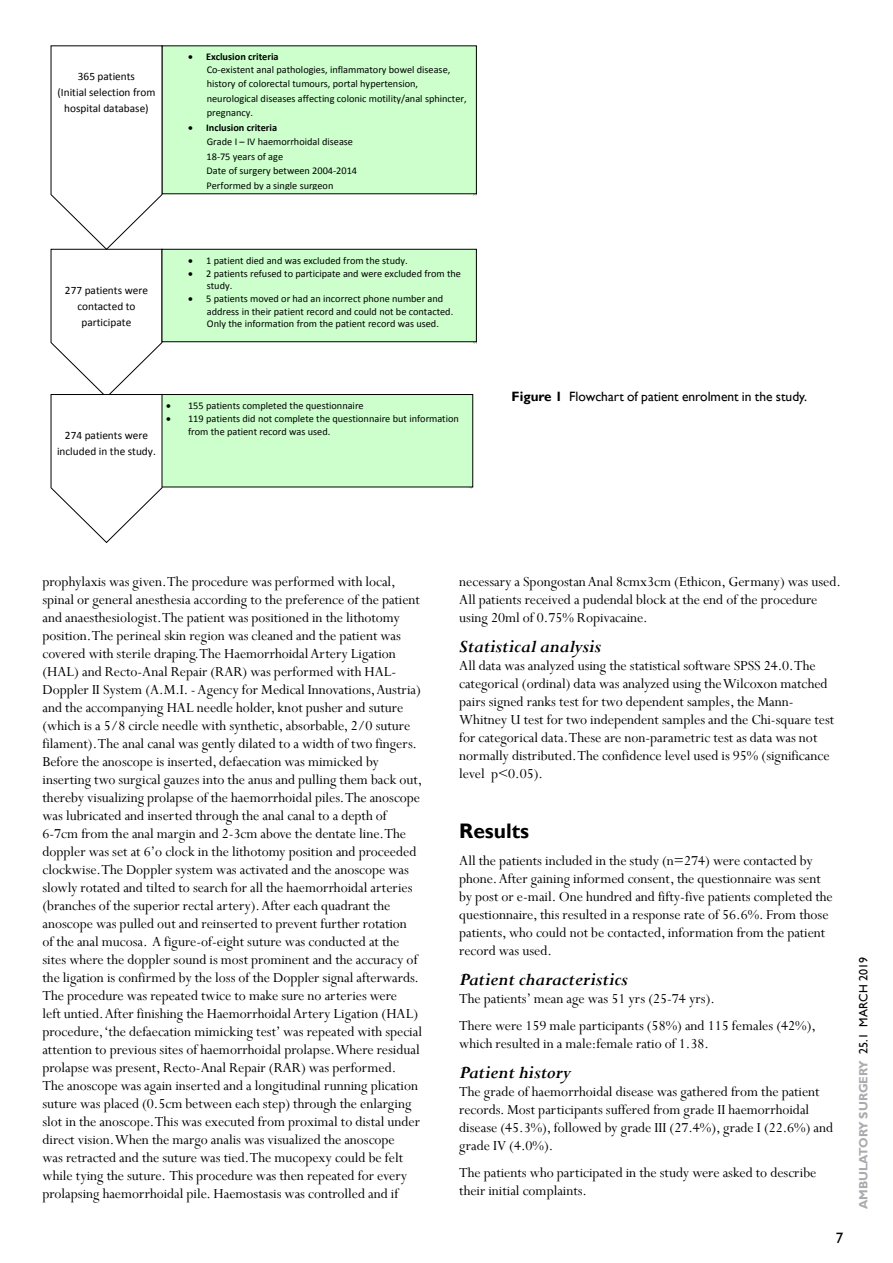
<style>
.page{position:relative;width:893px;height:1263px;background:#fff}
.page>*{position:absolute;margin:0;border:0;box-sizing:border-box;transform-origin:0 0}
.t1{font:700 21px "Gill Sans";color:#000}
.t2{font:italic 700 19.5px "Perpetua";color:#000}
.t3{font:15.3px/18px "Perpetua";color:#000}
.t4{font:15px "Gill Sans";color:#000}
.t5{font:13.5px "Gill Sans";color:#000}
.t6{font:700 12px "Gill Sans";color:#a9abae}
.t7{font:11.25px/15.9px "Calibri";color:#000;text-align:center}
.t8{font:10.35px/14.4px "Calibri";color:#000}
.s1{font-weight:700}
.s2{font-weight:400;color:#000}
</style>
<div class="page">
<div style="left:162px;top:46px;width:314px;height:148px;background:#cfc"></div>
<div style="left:162px;top:249px;width:314px;height:93px;background:#cfc"></div>
<div style="left:162px;top:249px;width:315px;height:93px;border:1px solid #000"></div>
<img style="left:163px;top:487px;width:307px;height:1px">
<div style="left:158px;top:394px;width:315px;height:93px;background:#cfc"></div>
<div style="left:158px;top:394px;width:315px;height:93px;border:1px solid #000"></div>
<svg style="left:50px;top:45px;width:113px;height:498px"></svg>
<p class="t7" style="left:57px;top:69px;width:99px">365 patients<br>(Initial selection from hospital database)</p>
<p class="t7" style="left:65px;top:282px;width:85px">277 patients were contacted to participate</p>
<p class="t8" style="left:207px;top:51px;width:245px;line-height:12.5px;text-indent:-18px">• <span class="s1">Exclusion criteria<br></span>Co‐existent anal pathologies, inflammatory bowel disease,</p>
<p class="t8" style="left:207px;top:77px;width:261px">history of colorectal tumours, portal hypertension, neurological diseases affecting colonic motility/anal sphincter, pregnancy.</p>
<p class="t8" style="left:207px;top:120px;width:152px;text-indent:-18px">• <span class="s1">Inclusion criteria<br></span>Grade I – IV haemorrhoidal disease<br>18‐75 years of age<br>Date of surgery between 2004‐2014<br>Performed by a single surgeon</p>
<p class="t8" style="left:188px;top:253px;width:221px">• 1 patient died and was excluded from the study.</p>
<p class="t8" style="left:207px;top:267px;width:256px;line-height:12.5px;text-indent:-19px">• 2 patients refused to participate and were excluded from the study.</p>
<p class="t8" style="left:207px;top:293px;width:248px;line-height:12.5px;text-indent:-19px">• 5 patients moved or had an incorrect phone number and address in their patient record and could not be contacted.<br>Only the information from the patient record was used.</p>
<p class="t7" style="left:57px;top:427px;width:100px">274 patients were included in the study.</p>
<p class="t8" style="left:166px;top:398px;width:199px">• 155 patients completed the questionnaire</p>
<p class="t8" style="left:188px;top:412px;width:272px;line-height:12.5px;text-indent:-22px">• 119 patients did not complete the questionnaire but information from the patient record was used.</p>
<p class="t5" style="left:512px;top:388px;width:297px"><span class="s1">Figure 1</span> Flowchart of patient enrolment in the study.</p>
<p class="t3" style="left:43px;top:572px;width:381px">prophylaxis was given. The procedure was performed with local, spinal or general anesthesia according to the preference of the patient and anaesthesiologist. The patient was positioned in the lithotomy position. The perineal skin region was cleaned and the patient was covered with sterile draping. The Haemorrhoidal Artery Ligation (HAL) and Recto-Anal Repair (RAR) was performed with HAL-Doppler II System (A.M.I. - Agency for Medical Innovations, Austria) and the accompanying HAL needle holder, knot pusher and suture (which is a 5/8 circle needle with synthetic, absorbable, 2/0 suture filament). The anal canal was gently dilated to a width of two fingers.<br>Before the anoscope is inserted, defaecation was mimicked by inserting two surgical gauzes into the anus and pulling them back out, thereby visualizing prolapse of the haemorrhoidal piles. The anoscope was lubricated and inserted through the anal canal to a depth of 6-7cm from the anal margin and 2-3cm above the dentate line. The doppler was set at 6’o clock in the lithotomy position and proceeded clockwise. The Doppler system was activated and the anoscope was slowly rotated and tilted to search for all the haemorrhoidal arteries (branches of the superior rectal artery). After each quadrant the anoscope was pulled out and reinserted to prevent further rotation<br>of the anal mucosa. A figure-of-eight suture was conducted at the sites where the doppler sound is most prominent and the accuracy of the ligation is confirmed by the loss of the Doppler signal afterwards.<br>The procedure was repeated twice to make sure no arteries were<br>left untied. After finishing the Haemorrhoidal Artery Ligation (HAL) procedure, ‘the defaecation mimicking test’ was repeated with special attention to previous sites of haemorrhoidal prolapse. Where residual prolapse was present, Recto-Anal Repair (RAR) was performed.<br>The anoscope was again inserted and a longitudinal running plication suture was placed (0.5cm between each step) through the enlarging slot in the anoscope. This was executed from proximal to distal under direct vision. When the margo analis was visualized the anoscope<br>was retracted and the suture was tied. The mucopexy could be felt while tying the suture. This procedure was then repeated for every prolapsing haemorrhoidal pile. Haemostasis was controlled and if</p>
<p class="t3" style="left:459px;top:572px;width:383px">necessary a Spongostan Anal 8cmx3cm (Ethicon, Germany) was used.<br>All patients received a pudendal block at the end of the procedure using 20ml of 0.75% Ropivacaine.</p>
<p class="t2" style="left:459px;top:634px;width:144px">Statistical analysis</p>
<p class="t3" style="left:459px;top:656px;width:377px">All data was analyzed using the statistical software SPSS 24.0. The categorical (ordinal) data was analyzed using the Wilcoxon matched pairs signed ranks test for two dependent samples, the Mann-Whitney U test for two independent samples and the Chi-square test for categorical data. These are non-parametric test as data was not normally distributed. The confidence level used is 95% (significance level p&lt;0.05).</p>
<p class="t7" style="left:472px;top:730px;width:13px">19</p>
<h1 class="t1" style="left:459px;top:818px;width:71px">Results</h1>
<p class="t3" style="left:459px;top:851px;width:375px">All the patients included in the study (n=274) were contacted by phone. After gaining informed consent, the questionnaire was sent by post or e-mail. One hundred and fifty-five patients completed the questionnaire, this resulted in a response rate of 56.6%. From those patients, who could not be contacted, information from the patient record was used.</p>
<p class="t2" style="left:459px;top:967px;width:170px">Patient characteristics</p>
<p class="t3" style="left:459px;top:985px;width:358px;line-height:27px">The patients’ mean age was 51 yrs (25-74 yrs).<br>There were 159 male participants (58%) and 115 females (42%),</p>
<p class="t3" style="left:459px;top:1034px;width:251px">which resulted in a male:female ratio of 1.38.</p>
<p class="t2" style="left:459px;top:1060px;width:113px">Patient history</p>
<p class="t3" style="left:459px;top:1082px;width:376px">The grade of haemorrhoidal disease was gathered from the patient records. Most participants suffered from grade II haemorrhoidal disease (45.3%), followed by grade III (27.4%), grade I (22.6%) and grade IV (4.0%).</p>
<p class="t3" style="left:459px;top:1163px;width:359px">The patients who participated in the study were asked to describe their initial complaints.</p>
<p class="t4" style="left:836px;top:1229px;width:9px">7</p>
<p class="t6" style="left:856px;top:1209px;width:253px;rotate:-90deg">AMBULATORY SURGERY <span class="s2">25.1 MARCH 2019</span></p>
</div>
